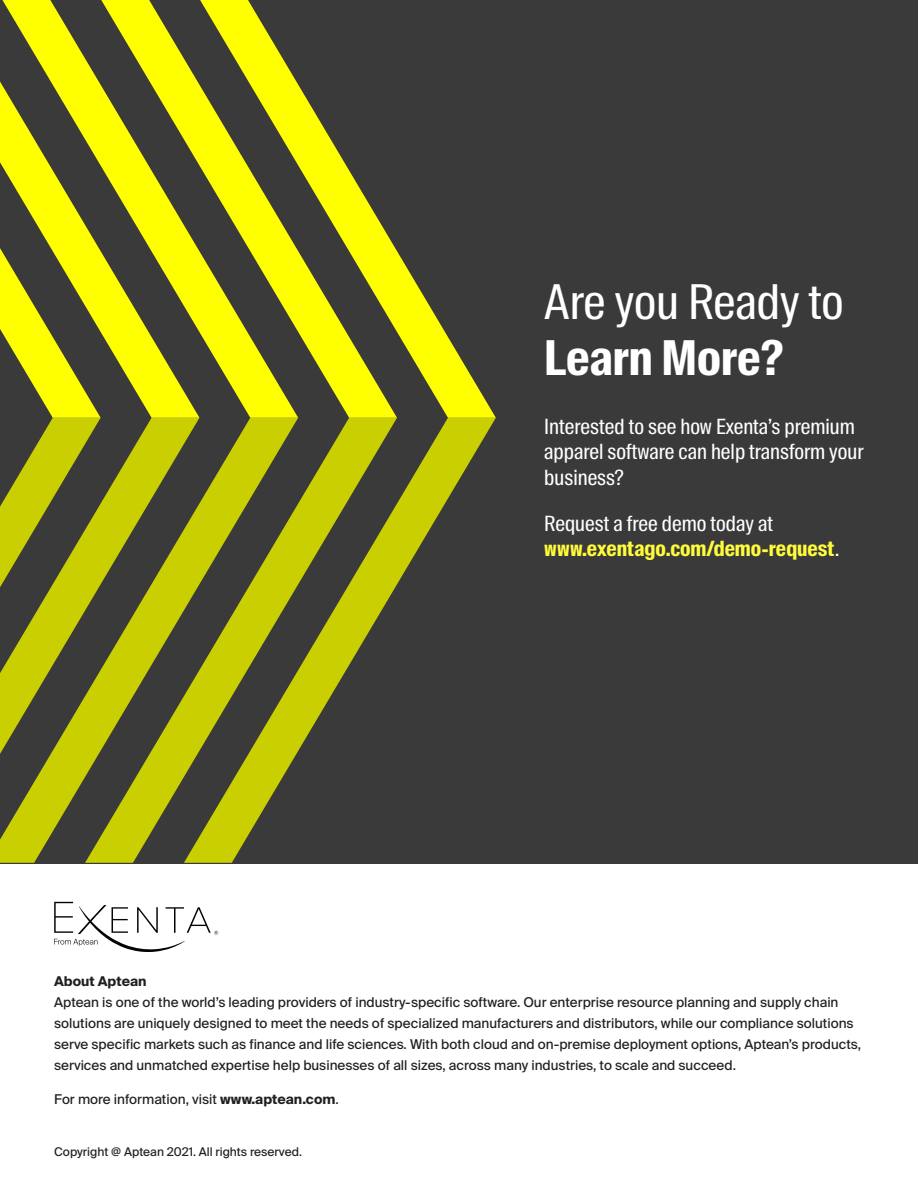
<style>
.page{position:relative;width:918px;height:1188px;background:#fff}
.page>*{position:absolute;margin:0;border:0;box-sizing:border-box;transform-origin:0 0}
.t1{font:48px "Suisse Intl Cond";color:#fff}
.t2{font:700 48px "Suisse Intl Cond";color:#fff}
.t3{font:21px/25.5px "Suisse Intl Cond";color:#fff}
.t4{font:700 21px/25.5px "Suisse Intl Cond";color:#fffc3b}
.t5{font:13.5px/21px "Suisse Intl";color:#231f20}
.t6{font:700 13.5px "Suisse Intl";color:#231f20}
.t7{font:12px "Suisse Intl";color:#231f20}
.s1{font-weight:400;color:#fff}
.s2{font-weight:700}
</style>
<div class="page">
<div style="left:0;top:0;width:918px;height:864px;background:#3a3a3a"></div>
<svg style="left:397px;top:418px;width:99px;height:166px"></svg>
<svg style="left:397px;top:251px;width:99px;height:167px"></svg>
<svg style="left:298px;top:418px;width:99px;height:333px"></svg>
<svg style="left:298px;top:84px;width:99px;height:334px"></svg>
<svg style="left:199px;top:418px;width:99px;height:445px"></svg>
<svg style="left:199px;top:0;width:99px;height:418px"></svg>
<svg style="left:101px;top:418px;width:98px;height:445px"></svg>
<svg style="left:101px;top:0;width:98px;height:418px"></svg>
<svg style="left:0;top:418px;width:101px;height:445px"></svg>
<svg style="left:0;top:0;width:101px;height:418px"></svg>
<svg style="left:54px;top:902px;width:164px;height:50px"></svg>
<h1 class="t1" style="left:544px;top:274px;width:301px">Are you Ready to</h1>
<h1 class="t2" style="left:544px;top:330px;width:241px">Learn More?</h1>
<h2 class="t3" style="left:544px;top:414px;width:321px">Interested to see how Exenta’s premium apparel software can help transform your business?</h2>
<h2 class="t4" style="left:544px;top:511px;width:297px"><span class="s1">Request a free demo today at </span>www.exentago.com/demo-request<span class="s1">.</span></h2>
<p class="t6" style="left:54px;top:973px;width:94px">About Aptean</p>
<p class="t5" style="left:54px;top:991px;width:808px">Aptean is one of the world’s leading providers of industry-specific software. Our enterprise resource planning and supply chain solutions are uniquely designed to meet the needs of specialized manufacturers and distributors, while our compliance solutions serve specific markets such as finance and life sciences. With both cloud and on-premise deployment options, Aptean’s products, services and unmatched expertise help businesses of all sizes, across many industries, to scale and succeed.</p>
<p class="t5" style="left:54px;top:1089px;width:286px">For more information, visit <span class="s2">www.aptean.com</span>.</p>
<p class="t7" style="left:54px;top:1145px;width:249px">Copyright @ Aptean 2021. All rights reserved.</p>
</div>
